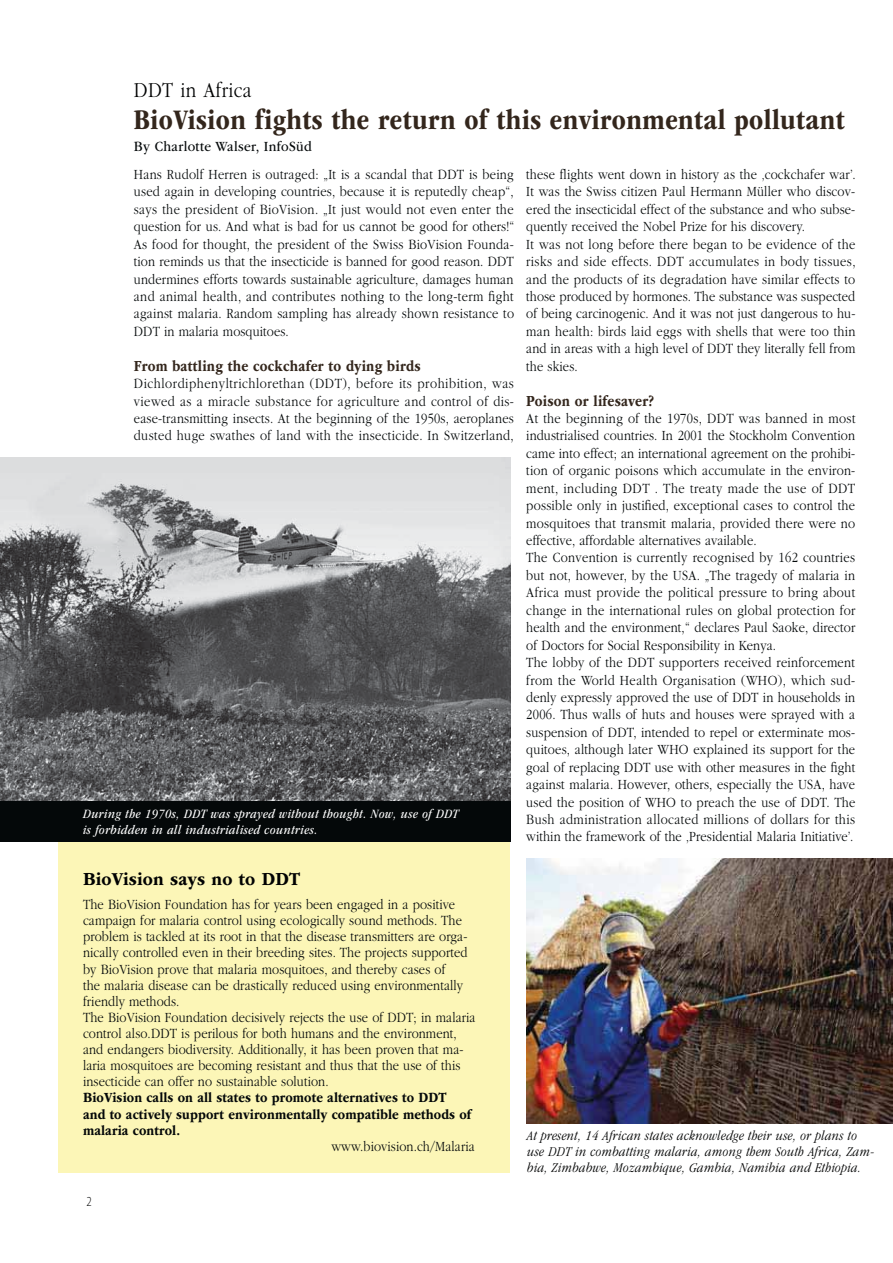
<style>
.page{position:relative;width:893px;height:1263px;background:#fff}
.page>*{position:absolute;margin:0;border:0;box-sizing:border-box;transform-origin:0 0}
.t1{font:700 condensed 29.25px "ITC Garamond Std";letter-spacing:.015em;color:#33261c}
.t2{font:300 21.9px "ITC Garamond Std";letter-spacing:.02em;color:#010202;scale:.85 1}
.t3{font:700 19.05px "ITC Garamond Std";letter-spacing:.01em;color:#010202;scale:.9 1}
.t4{font:700 16.05px "ITC Garamond Std";letter-spacing:.02em;color:#33261c;scale:.82 1}
.t5{font:14.7px "ITC Garamond Std";letter-spacing:.025em;color:#040809;scale:.9 1}
.t6{font:300 14.55px/17.4px "ITC Garamond Std";letter-spacing:.01em;color:#040809;scale:.86 1}
.t7{font:700 14.55px/16px "ITC Garamond Std";letter-spacing:.01em;color:#040809;scale:.86 1}
.t8{font:italic 300 condensed 13.95px/16px "ITC Garamond Std";letter-spacing:.025em;color:#010202}
.t9{font:300 semi-condensed 13.8px "Myriad Pro";color:#010202;scale:.86 1}
.t10{font:italic condensed 13.2px/15.9px "ITC Garamond Std";letter-spacing:.035em;color:#fff}
</style>
<div class="page">
<div style="left:58px;top:841px;width:452px;height:332px;background:#fcf6b7"></div>
<img style="left:526px;top:859px;width:367px;height:265px">
<img style="left:0;top:458px;width:511px;height:343px">
<div style="left:0;top:801px;width:511px;height:40px;background:#040809"></div>
<h2 class="t2" style="left:134px;top:81px;width:140px">DDT in Africa</h2>
<h1 class="t1" style="left:134px;top:108px;width:712px">BioVision fights the return of this environmental pollutant</h1>
<p class="t5" style="left:134px;top:140px;width:199px">By Charlotte Walser, InfoSüd</p>
<p class="t6" style="left:134px;top:166px;width:444px;text-align:justify">Hans Rudolf Herren is outraged: „It is a scandal that DDT is being used again in developing countries, because it is reputedly cheap“, says the president of BioVision. „It just would not even enter the question for us. And what is bad for us cannot be good for others!“ As food for thought, the president of the Swiss BioVision Founda&shy;tion reminds us that the insecticide is banned for good reason. DDT undermines efforts towards sustainable agriculture, damages human and animal health, and contributes nothing to the long-term fight against malaria. Random sampling has already shown resistance to DDT in malaria mosquitoes.</p>
<p class="t4" style="left:134px;top:359px;width:351px">From battling the cockchafer to dying birds</p>
<p class="t6" style="left:134px;top:375px;width:443px;text-align:justify">Dichlordiphenyltrichlorethan (DDT), before its prohibition, was viewed as a miracle substance for agriculture and control of dis&shy;ease-transmitting insects. At the beginning of the 1950s, aeroplanes dusted huge swathes of land with the insecticide. In Switzerland,</p>
<p class="t10" style="left:83px;top:806px;width:377px">During the 1970s, DDT was sprayed without thought. Now, use of DDT is forbidden in all industrialised countries.</p>
<h3 class="t3" style="left:83px;top:871px;width:243px">BioVision says no to DDT</h3>
<p class="t6" style="left:83px;top:897px;width:458px;line-height:16px">The BioVision Foundation has for years been engaged in a positive campaign for malaria control using ecologically sound methods. The problem is tackled at its root in that the disease transmitters are orga&shy;nically controlled even in their breeding sites. The projects supported by BioVision prove that malaria mosquitoes, and thereby cases of<br>the malaria disease can be drastically reduced using environmentally friendly methods.<br>The BioVision Foundation decisively rejects the use of DDT; in malaria control also.DDT is perilous for both humans and the environment, and endangers biodiversity. Additionally, it has been proven that ma&shy;laria mosquitoes are becoming resistant and thus that the use of this insecticide can offer no sustainable solution.</p>
<p class="t7" style="left:83px;top:1090px;width:453px">BioVision calls on all states to promote alternatives to DDT and to actively support environmentally compatible methods of malaria control.</p>
<p class="t6" style="left:331px;top:1138px;width:168px">www.biovision.ch/Malaria</p>
<p class="t9" style="left:86px;top:1193px;width:8px">2</p>
<p class="t6" style="left:526px;top:166px;width:384px">these flights went down in history as the ‚cockchafer war’.<br>It was the Swiss citizen Paul Hermann Müller who discov&shy;ered the insecticidal effect of the substance and who subse&shy;quently received the Nobel Prize for his discovery.<br>It was not long before there began to be evidence of the risks and side effects. DDT accumulates in body tissues, and the products of its degradation have similar effects to those produced by hormones. The substance was suspected of being carcinogenic. And it was not just dangerous to hu&shy;man health: birds laid eggs with shells that were too thin and in areas with a high level of DDT they literally fell from the skies.</p>
<p class="t4" style="left:526px;top:394px;width:157px">Poison or lifesaver?</p>
<p class="t6" style="left:526px;top:410px;width:384px">At the beginning of the 1970s, DDT was banned in most industrialised countries. In 2001 the Stockholm Convention came into effect; an international agreement on the prohibi&shy;tion of organic poisons which accumulate in the environ&shy;ment, including DDT . The treaty made the use of DDT possible only in justified, exceptional cases to control the mosquitoes that transmit malaria, provided there were no effective, affordable alternatives available.<br>The Convention is currently recognised by 162 countries but not, however, by the USA. „The tragedy of malaria in Africa must provide the political pressure to bring about change in the international rules on global protection for health and the environment,“ declares Paul Saoke, director of Doctors for Social Responsibility in Kenya.<br>The lobby of the DDT supporters received reinforcement from the World Health Organisation (WHO), which sud&shy;denly expressly approved the use of DDT in households in 2006. Thus walls of huts and houses were sprayed with a suspension of DDT, intended to repel or exterminate mos&shy;quitoes, although later WHO explained its support for the goal of replacing DDT use with other measures in the fight against malaria. However, others, especially the USA, have used the position of WHO to preach the use of DDT. The Bush administration allocated millions of dollars for this within the framework of the ‚Presidential Malaria Initiative’.</p>
<p class="t8" style="left:527px;top:1128px;width:349px">At present, 14 African states acknowledge their use, or plans to use DDT in combatting malaria, among them South Africa, Zam&shy;bia, Zimbabwe, Mozambique, Gambia, Namibia and Ethiopia.</p>
</div>
